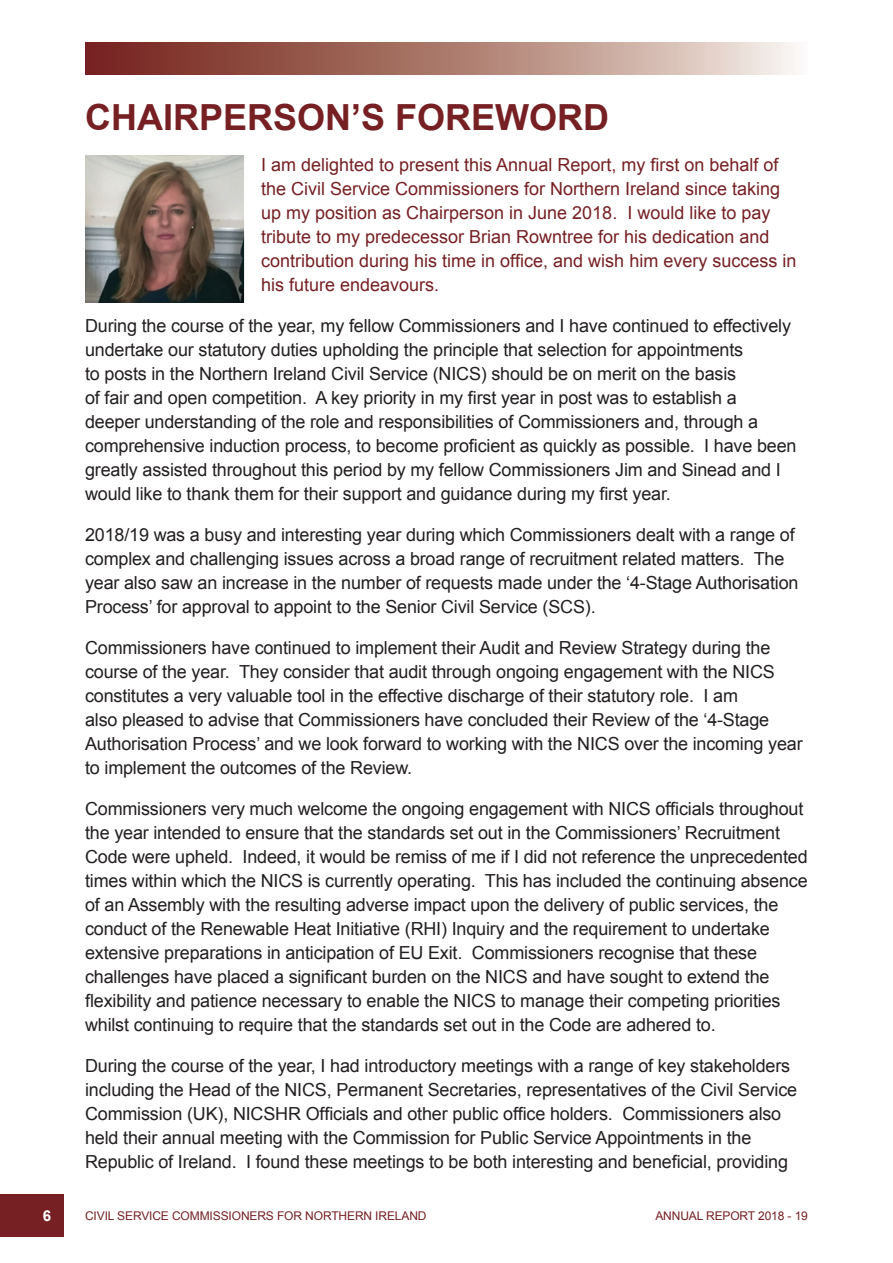
<style>
.page{position:relative;width:893px;height:1263px;background:#fff}
.page>*{position:absolute;margin:0;border:0;box-sizing:border-box;transform-origin:0 0}
.t1{font:700 36px "Arial";color:#762023}
.t2{font:18px/24px "Arial";letter-spacing:-.01em;color:#231f20}
.t3{font:18px/24px "Arial";color:#762023}
.t4{font:700 15px "Arial";color:#fff}
.t5{font:12px "Arial";letter-spacing:-.01em;color:#762023}
</style>
<div class="page">
<div style="left:0;top:1194px;width:64px;height:42px;background:#762023"></div>
<svg style="left:85px;top:43px;width:709px;height:31px;background:#ae7e74"></svg>
<img style="left:85px;top:156px;width:159px;height:147px">
<h1 class="t1" style="left:85px;top:94px;width:526px">CHAIRPERSON’S FOREWORD</h1>
<p class="t3" style="left:261px;top:153px;width:537px">I am delighted to present this Annual Report, my first on behalf of the Civil Service Commissioners for Northern Ireland since taking up my position as Chairperson in June 2018. I would like to pay tribute to my predecessor Brian Rowntree for his dedication and contribution during his time in office, and wish him every success in his future endeavours.</p>
<p class="t2" style="left:85px;top:314px;width:713px">During the course of the year, my fellow Commissioners and I have continued to effectively undertake our statutory duties upholding the principle that selection for appointments<br>to posts in the Northern Ireland Civil Service (NICS) should be on merit on the basis<br>of fair and open competition. A key priority in my first year in post was to establish a<br>deeper understanding of the role and responsibilities of Commissioners and, through a comprehensive induction process, to become proficient as quickly as possible. I have been greatly assisted throughout this period by my fellow Commissioners Jim and Sinead and I would like to thank them for their support and guidance during my first year.</p>
<p class="t2" style="left:85px;top:523px;width:715px">2018/19 was a busy and interesting year during which Commissioners dealt with a range of complex and challenging issues across a broad range of recruitment related matters. The year also saw an increase in the number of requests made under the ‘4-Stage Authorisation Process’ for approval to appoint to the Senior Civil Service (SCS).</p>
<p class="t2" style="left:85px;top:636px;width:719px">Commissioners have continued to implement their Audit and Review Strategy during the course of the year. They consider that audit through ongoing engagement with the NICS constitutes a very valuable tool in the effective discharge of their statutory role. I am<br>also pleased to advise that Commissioners have concluded their Review of the ‘4-Stage Authorisation Process’ and we look forward to working with the NICS over the incoming year to implement the outcomes of the Review.</p>
<p class="t2" style="left:85px;top:797px;width:724px">Commissioners very much welcome the ongoing engagement with NICS officials throughout the year intended to ensure that the standards set out in the Commissioners’ Recruitment Code were upheld. Indeed, it would be remiss of me if I did not reference the unprecedented times within which the NICS is currently operating. This has included the continuing absence of an Assembly with the resulting adverse impact upon the delivery of public services, the conduct of the Renewable Heat Initiative (RHI) Inquiry and the requirement to undertake extensive preparations in anticipation of EU Exit. Commissioners recognise that these challenges have placed a significant burden on the NICS and have sought to extend the flexibility and patience necessary to enable the NICS to manage their competing priorities whilst continuing to require that the standards set out in the Code are adhered to.</p>
<p class="t2" style="left:85px;top:1054px;width:714px">During the course of the year, I had introductory meetings with a range of key stakeholders including the Head of the NICS, Permanent Secretaries, representatives of the Civil Service Commission (UK), NICSHR Officials and other public office holders. Commissioners also held their annual meeting with the Commission for Public Service Appointments in the Republic of Ireland. I found these meetings to be both interesting and beneficial, providing</p>
<p class="t4" style="left:43px;top:1205px;width:10px">6</p>
<p class="t5" style="left:85px;top:1208px;width:343px">CIVIL SERVICE COMMISSIONERS FOR NORTHERN IRELAND</p>
<p class="t5" style="left:655px;top:1208px;width:154px">ANNUAL REPORT 2018 - 19</p>
</div>
